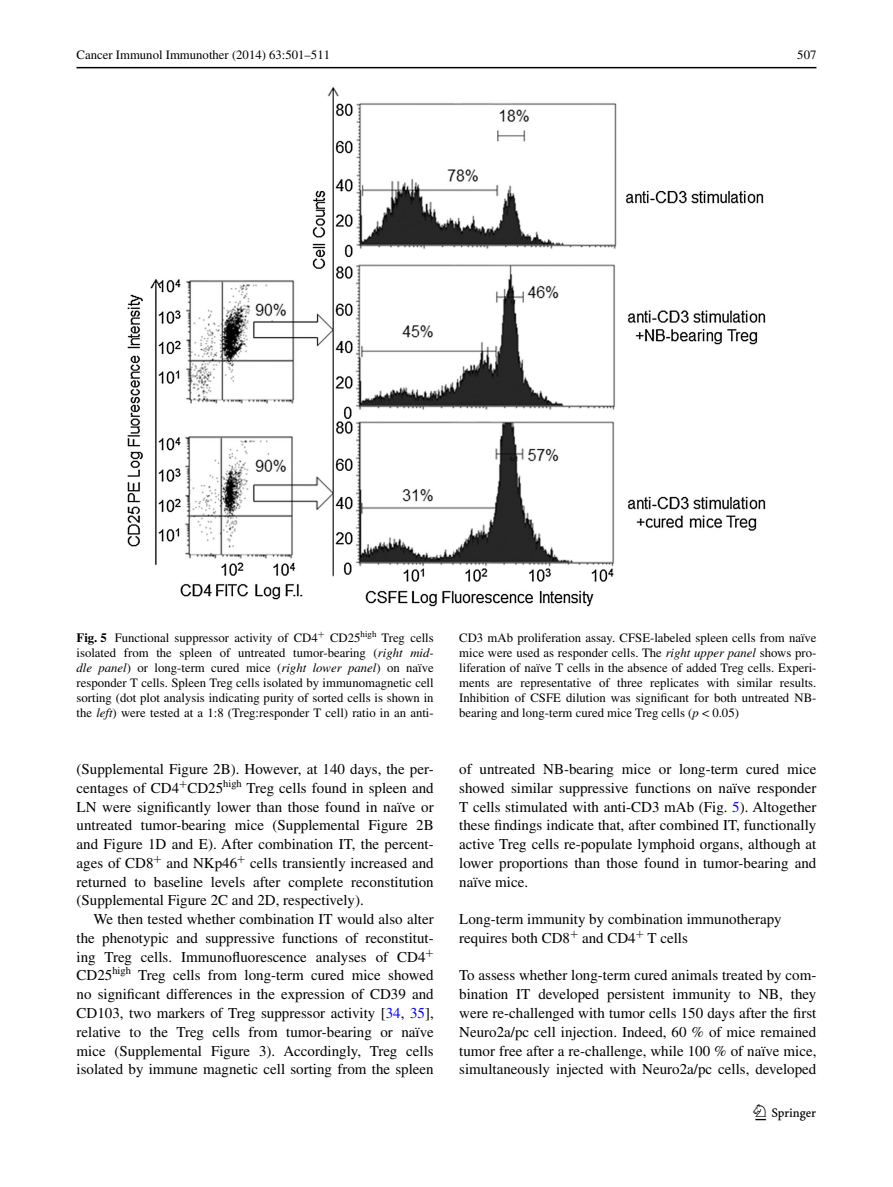
<style>
.page{position:relative;width:893px;height:1187px;background:#fff}
.page>*{position:absolute;margin:0;border:0;box-sizing:border-box;transform-origin:0 0}
.t1{font:22.5px "Springnew";color:#000}
.t2{font:15px/18.8px "Times";color:#000;text-align:justify}
.t3{font:12.75px/15px "Times";color:#000;text-align:justify}
.s1{font-weight:700}
.s2{font-style:italic}
.s3{color:#00f}
</style>
<div class="page">
<hr style="left:77px;top:67px;width:739px;height:1px;background:#000">
<img style="left:128px;top:87px;width:637px;height:519px">
<p class="t3" style="left:77px;top:48px;width:255px">Cancer Immunol Immunother (2014) 63:501–511</p>
<p class="t3" style="left:797px;top:48px;width:21px">507</p>
<p class="t3" style="left:77px;top:630px;width:359px"><span class="s1">Fig. 5</span> Functional suppressor activity of CD4<sup>+</sup> CD25<sup>high</sup> Treg cells isolated from the spleen of untreated tumor-bearing (<span class="s2">right mid&shy;dle panel</span>) or long-term cured mice (<span class="s2">right lower panel</span>) on naïve responder T cells. Spleen Treg cells isolated by immunomagnetic cell sorting (dot plot analysis indicating purity of sorted cells is shown in the <span class="s2">left</span>) were tested at a 1:8 (Treg:responder T cell) ratio in an anti-</p>
<p class="t3" style="left:459px;top:630px;width:359px">CD3 mAb proliferation assay. CFSE-labeled spleen cells from naïve mice were used as responder cells. The <span class="s2">right upper panel</span> shows pro&shy;liferation of naïve T cells in the absence of added Treg cells. Experi&shy;ments are representative of three replicates with similar results.<br>Inhibition of CSFE dilution was significant for both untreated NB&shy;bearing and long-term cured mice Treg cells (<span class="s2">p</span> &lt; 0.05)</p>
<p class="t2" style="left:77px;top:759px;width:359px">(Supplemental Figure 2B). However, at 140 days, the per&shy;centages of CD4<sup>+</sup>CD25<sup>high</sup> Treg cells found in spleen and LN were significantly lower than those found in naïve or untreated tumor-bearing mice (Supplemental Figure 2B and Figure 1D and E). After combination IT, the percent&shy;ages of CD8<sup>+</sup> and NKp46<sup>+</sup> cells transiently increased and returned to baseline levels after complete reconstitution (Supplemental Figure 2C and 2D, respectively).</p>
<p class="t2" style="left:77px;top:909px;width:359px;text-indent:17px">We then tested whether combination IT would also alter the phenotypic and suppressive functions of reconstitut&shy;ing Treg cells. Immunofluorescence analyses of CD4<sup>+ </sup>CD25<sup>high</sup> Treg cells from long-term cured mice showed no significant differences in the expression of CD39 and CD103, two markers of Treg suppressor activity [<span class="s3">34</span>, <span class="s3">35</span>], relative to the Treg cells from tumor-bearing or naïve mice (Supplemental Figure 3). Accordingly, Treg cells isolated by immune magnetic cell sorting from the spleen</p>
<p class="t2" style="left:459px;top:759px;width:359px">of untreated NB-bearing mice or long-term cured mice showed similar suppressive functions on naïve responder T cells stimulated with anti-CD3 mAb (Fig. <span class="s3">5</span>). Altogether these findings indicate that, after combined IT, functionally active Treg cells re-populate lymphoid organs, although at lower proportions than those found in tumor-bearing and naïve mice.</p>
<p class="t2" style="left:459px;top:909px;width:324px">Long‑term immunity by combination immunotherapy requires both CD8<sup>+</sup> and CD4<sup>+</sup> T cells</p>
<p class="t2" style="left:459px;top:965px;width:359px">To assess whether long-term cured animals treated by com&shy;bination IT developed persistent immunity to NB, they were re-challenged with tumor cells 150 days after the first Neuro2a/pc cell injection. Indeed, 60 % of mice remained tumor free after a re-challenge, while 100 % of naïve mice, simultaneously injected with Neuro2a/pc cells, developed</p>
<h1 class="t1" style="left:755px;top:1104px;width:62px">1 3</h1>
</div>
